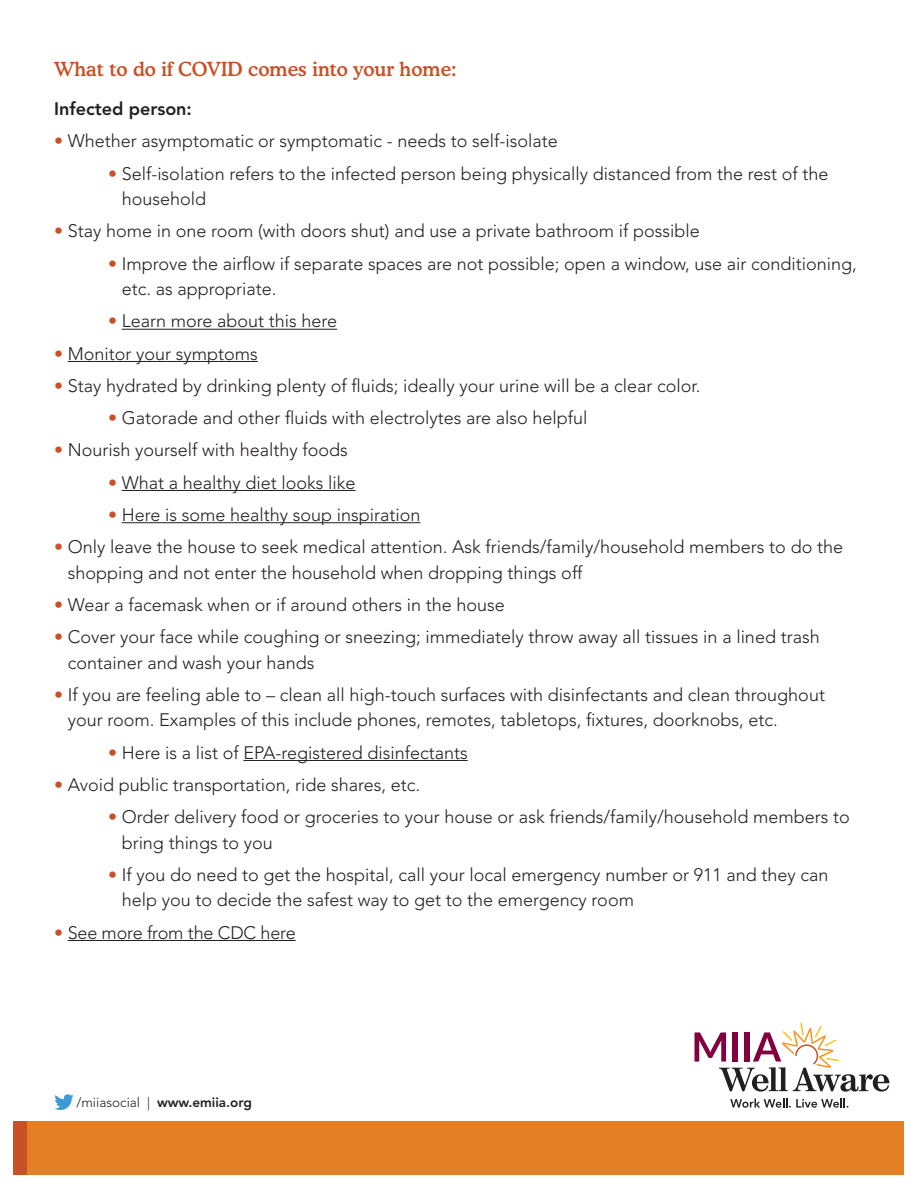
<style>
.page{position:relative;width:918px;height:1188px;background:#fff}
.page>*{position:absolute;margin:0;border:0;box-sizing:border-box;transform-origin:0 0}
.t1{font:500 19.5px "Cooper BT";color:#ca5027}
.t2{font:300 18px/25.5px "Avenir LT Std";color:#231f20}
.t3{font:800 18px "Avenir LT Std";color:#231f20}
.t4{font:800 13.5px "Avenir LT Std";color:#231f20}
.s1{color:#ca5027}
.s2{font-weight:300}
</style>
<div class="page">
<svg style="left:54px;top:1094px;width:20px;height:16px"></svg>
<div style="left:14px;top:1121px;width:890px;height:53px;background:#e57f25"></div>
<div style="left:14px;top:1121px;width:13px;height:53px;background:#ca5027"></div>
<svg style="left:730px;top:1099px;width:118px;height:9px"></svg>
<svg style="left:694px;top:1023px;width:196px;height:69px"></svg>
<hr style="left:122px;top:329px;width:215px;height:1px;background:#231f20">
<hr style="left:68px;top:361px;width:190px;height:1px;background:#231f20">
<hr style="left:122px;top:490px;width:233px;height:1px;background:#231f20">
<hr style="left:122px;top:522px;width:298px;height:1px;background:#231f20">
<hr style="left:243px;top:760px;width:225px;height:1px;background:#231f20">
<hr style="left:68px;top:940px;width:228px;height:1px;background:#231f20">
<p class="t1" style="left:54px;top:57px;width:404px">What to do if COVID comes into your home:</p>
<p class="t3" style="left:54px;top:98px;width:139px">Infected person:</p>
<p class="t2" style="left:54px;top:129px;width:505px"><span class="s1">•</span> Whether asymptomatic or symptomatic - needs to self-isolate</p>
<p class="t2" style="left:122px;top:161px;width:708px;text-indent:-14px"><span class="s1">•</span> Self-isolation refers to the infected person being physically distanced from the rest of the household</p>
<p class="t2" style="left:54px;top:219px;width:647px"><span class="s1">•</span> Stay home in one room (with doors shut) and use a private bathroom if possible</p>
<p class="t2" style="left:122px;top:251px;width:737px;text-indent:-14px"><span class="s1">•</span> Improve the airflow if separate spaces are not possible; open a window, use air conditioning, etc. as appropriate.</p>
<p class="t2" style="left:108px;top:309px;width:231px"><span class="s1">•</span> Learn more about this here</p>
<p class="t2" style="left:54px;top:341px;width:205px"><span class="s1">•</span> Monitor your symptoms</p>
<p class="t2" style="left:54px;top:373px;width:648px"><span class="s1">•</span> Stay hydrated by drinking plenty of fluids; ideally your urine will be a clear color.</p>
<p class="t2" style="left:108px;top:405px;width:481px"><span class="s1">•</span> Gatorade and other fluids with electrolytes are also helpful</p>
<p class="t2" style="left:54px;top:438px;width:295px"><span class="s1">•</span> Nourish yourself with healthy foods</p>
<p class="t2" style="left:108px;top:470px;width:249px"><span class="s1">•</span> What a healthy diet looks like</p>
<p class="t2" style="left:108px;top:502px;width:314px"><span class="s1">•</span> Here is some healthy soup inspiration</p>
<p class="t2" style="left:68px;top:534px;width:777px;text-indent:-14px"><span class="s1">•</span> Only leave the house to seek medical attention. Ask friends/family/household members to do the shopping and not enter the household when dropping things off</p>
<p class="t2" style="left:54px;top:592px;width:453px"><span class="s1">•</span> Wear a facemask when or if around others in the house</p>
<p class="t2" style="left:68px;top:624px;width:754px;text-indent:-14px"><span class="s1">•</span> Cover your face while coughing or sneezing; immediately throw away all tissues in a lined trash container and wash your hands</p>
<p class="t2" style="left:68px;top:682px;width:759px;text-indent:-14px"><span class="s1">•</span> If you are feeling able to – clean all high-touch surfaces with disinfectants and clean throughout your room. Examples of this include phones, remotes, tabletops, fixtures, doorknobs, etc.</p>
<p class="t2" style="left:108px;top:740px;width:361px"><span class="s1">•</span> Here is a list of EPA-registered disinfectants</p>
<p class="t2" style="left:54px;top:772px;width:368px"><span class="s1">•</span> Avoid public transportation, ride shares, etc.</p>
<p class="t2" style="left:122px;top:804px;width:730px;text-indent:-14px"><span class="s1">•</span> Order delivery food or groceries to your house or ask friends/family/household members to bring things to you</p>
<p class="t2" style="left:122px;top:862px;width:708px;text-indent:-14px"><span class="s1">•</span> If you do need to get the hospital, call your local emergency number or 911 and they can help you to decide the safest way to get to the emergency room</p>
<p class="t2" style="left:54px;top:920px;width:243px"><span class="s1">•</span> See more from the CDC here</p>
<p class="t4" style="left:76px;top:1095px;width:177px"><span class="s2">/miiasocial |</span> www.emiia.org</p>
</div>
